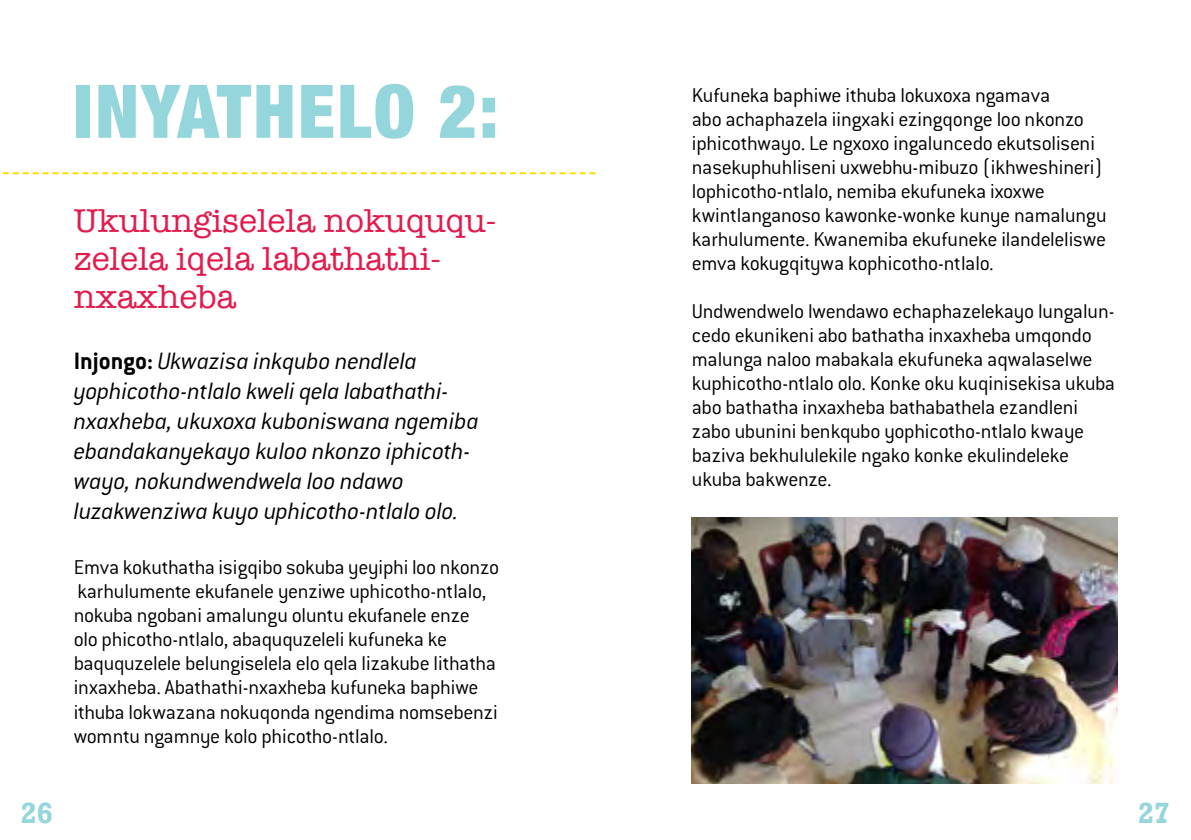
<style>
.page{position:relative;width:1191px;height:840px;background:#fff}
.page>*{position:absolute;margin:0;border:0;box-sizing:border-box;transform-origin:0 0}
.t1{font:900 condensed 74px "Helvetica Neue";letter-spacing:.03em;color:#94d6dc}
.t2{font:34px/38px "American Typewriter";color:#e21b4d}
.t3{font:700 30px "Rockwell";color:#94d6dc}
.t4{font:italic 300 26px/30px "Conduit OSITC";letter-spacing:-.015em;color:#000}
.t5{font:300 22px/24px "Conduit OSITC";letter-spacing:-.015em;color:#000}
.s1{font-weight:700;font-style:normal}
</style>
<div class="page">
<svg style="left:2px;top:172px;width:593px;height:2px"></svg>
<img style="left:692px;top:517px;width:425px;height:265px">
<h1 class="t1" style="left:74px;top:50px;width:426px">INYATHELO 2:</h1>
<h2 class="t2" style="left:74px;top:200px;width:424px">Ukulungiselela nokuququ&shy;zelela iqela labathathi&shy;nxaxheba</h2>
<p class="t4" style="left:74px;top:345px;width:407px"><span class="s1">Injongo:</span> Ukwazisa inkqubo nendlela yophicotho-ntlalo kweli qela labathathi&shy;nxaxheba, ukuxoxa kuboniswana ngemiba ebandakanyekayo kuloo nkonzo iphicoth&shy;wayo, nokundwendwela loo ndawo luzakwenziwa kuyo uphicotho-ntlalo olo.</p>
<p class="t5" style="left:74px;top:554px;width:427px">Emva kokuthatha isigqibo sokuba yeyiphi loo nkonzo karhulumente ekufanele yenziwe uphicotho-ntlalo, nokuba ngobani amalungu oluntu ekufanele enze olo phicotho-ntlalo, abaququzeleli kufuneka ke baququzelele belungiselela elo qela lizakube lithatha inxaxheba. Abathathi-nxaxheba kufuneka baphiwe ithuba lokwazana nokuqonda ngendima nomsebenzi womntu ngamnye kolo phicotho-ntlalo.</p>
<p class="t5" style="left:692px;top:82px;width:416px">Kufuneka baphiwe ithuba lokuxoxa ngamava<br>abo achaphazela iingxaki ezingqonge loo nkonzo iphicothwayo. Le ngxoxo ingaluncedo ekutsoliseni nasekuphuhliseni uxwebhu-mibuzo (ikhweshineri) lophicotho-ntlalo, nemiba ekufuneka ixoxwe kwintlanganoso kawonke-wonke kunye namalungu karhulumente. Kwanemiba ekufuneke ilandeleliswe emva kokugqitywa kophicotho-ntlalo.</p>
<p class="t5" style="left:692px;top:298px;width:425px">Undwendwelo lwendawo echaphazelekayo lungalun&shy;cedo ekunikeni abo bathatha inxaxheba umqondo malunga naloo mabakala ekufuneka aqwalaselwe kuphicotho-ntlalo olo. Konke oku kuqinisekisa ukuba abo bathatha inxaxheba bathabathela ezandleni zabo ubunini benkqubo yophicotho-ntlalo kwaye baziva bekhululekile ngako konke ekulindeleke ukuba bakwenze.</p>
<h3 class="t3" style="left:21px;top:794px;width:34px">26</h3>
<h3 class="t3" style="left:1137px;top:794px;width:34px">27</h3>
</div>
